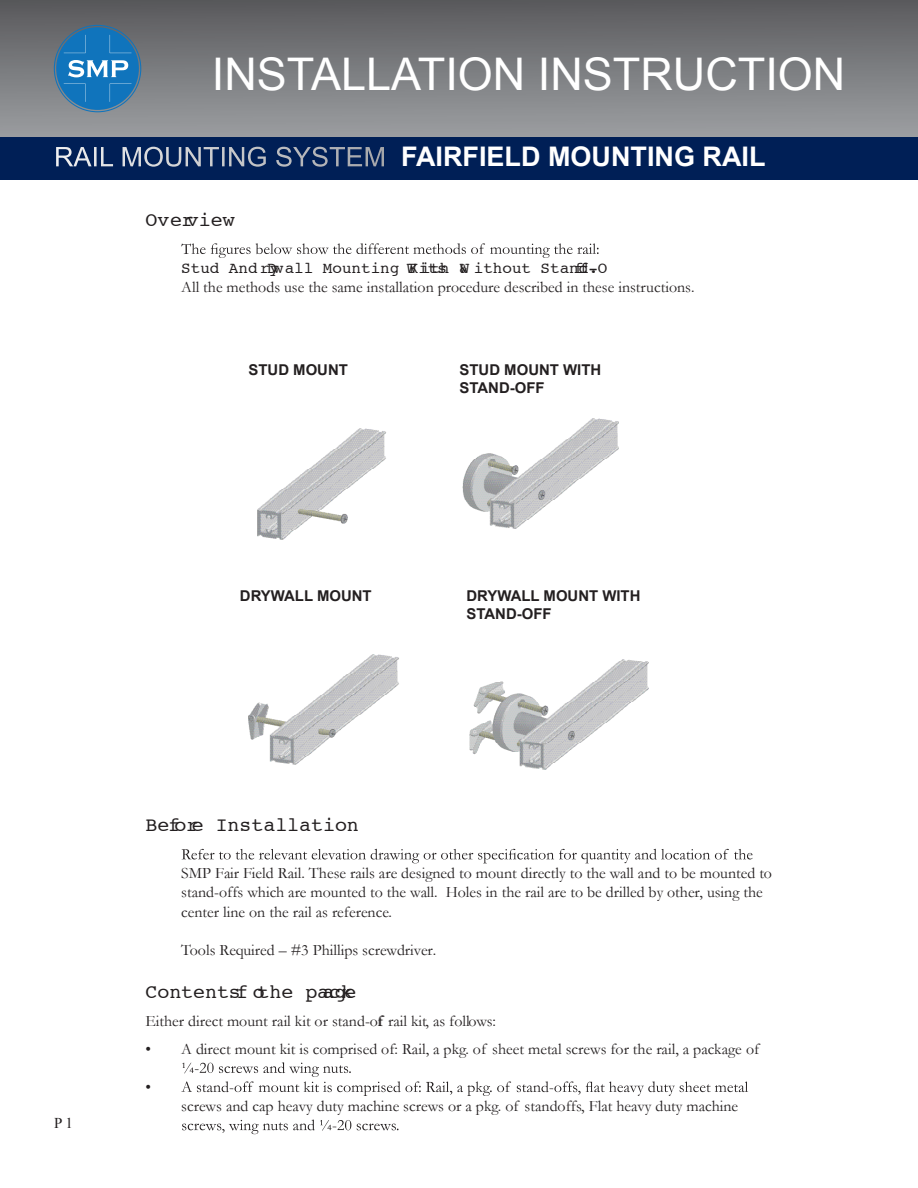
<style>
.page{position:relative;width:918px;height:1188px;background:#fff}
.page>*{position:absolute;margin:0;border:0;box-sizing:border-box;transform-origin:0 0}
.t1{font:45px "Arial";color:#fff}
.t2{font:700 27px "Arial";color:#fff}
.t3{font:19.95px "Courier";color:#231f20}
.t4{font:15.9px/19px "Garamond";color:#231f20}
.t5{font:15.9px "Courier";color:#231f20}
.t6{font:15px "Times New Roman";color:#231f20}
.t7{font:700 14.85px/17.9px "Arial";color:#231f20}
.s1{font-weight:400}
</style>
<div class="page">
<div style="left:0;top:0;width:918px;height:138px;background:linear-gradient(to bottom,#5a5a5d,#9c9fa2)"></div>
<div style="left:0;top:137px;width:918px;height:42px;background:#001f56"></div>
<svg style="left:54px;top:25px;width:87px;height:87px;background:#3c7fb1"></svg>
<svg style="left:181px;top:243px;width:418px;height:15px"></svg>
<svg style="left:182px;top:849px;width:571px;height:14px"></svg>
<svg style="left:181px;top:1062px;width:567px;height:34px"></svg>
<svg style="left:182px;top:1120px;width:169px;height:14px"></svg>
<svg style="left:357px;top:1123px;width:42px;height:7px"></svg>
<img style="left:257px;top:429px;width:129px;height:110px">
<img style="left:462px;top:419px;width:157px;height:110px">
<img style="left:249px;top:654px;width:150px;height:111px">
<img style="left:469px;top:659px;width:179px;height:111px">
<p class="t1" style="left:212px;top:44px;width:635px">INSTALLATION INSTRUCTION</p>
<p class="t2" style="left:54px;top:139px;width:713px"><span class="s1">RAIL MOUNTING SYSTEM</span> FAIRFIELD MOUNTING RAIL</p>
<p class="t3" style="left:145px;top:204px;width:91px">Overview</p>
<p class="t5" style="left:181px;top:256px;width:267px">Stud And ryDwall Mounting Kits</p>
<p class="t5" style="left:407px;top:256px;width:202px">W ith &amp; W ithout Stand-O</p>
<p class="t5" style="left:574px;top:256px;width:26px">ff.</p>
<p class="t4" style="left:181px;top:277px;width:515px">All the methods use the same installation procedure described in these instructions.</p>
<p class="t7" style="left:249px;top:361px;width:101px">STUD MOUNT</p>
<p class="t7" style="left:460px;top:361px;width:143px">STUD MOUNT WITH<br>STAND-OFF</p>
<p class="t7" style="left:240px;top:587px;width:133px">DRYWALL MOUNT</p>
<p class="t7" style="left:467px;top:587px;width:175px">DRYWALL MOUNT WITH<br>STAND-OFF</p>
<p class="t6" style="left:54px;top:1113px;width:21px">P 1</p>
<p class="t3" style="left:145px;top:810px;width:215px">Before Installation</p>
<p class="t4" style="left:181px;top:863px;width:592px">SMP Fair Field Rail. These rails are designed to mount directly to the wall and to be mounted to stand-offs which are mounted to the wall. Holes in the rail are to be drilled by other, using the center line on the rail as reference.</p>
<p class="t4" style="left:181px;top:940px;width:256px">Tools Required – #3 Phillips screwdriver.</p>
<p class="t3" style="left:145px;top:976px;width:209px">Contents f othe pack</p>
<p class="t3" style="left:323px;top:976px;width:35px">age</p>
<p class="t4" style="left:145px;top:1011px;width:352px">Either direct mount rail kit or stand-of rail kit, as follows:</p>
<p class="t4" style="left:146px;top:1039px;width:615px">• A direct mount kit is comprised of: Rail, a pkg. of sheet metal screws for the rail, a package of</p>
<p class="t4" style="left:145px;top:1077px;width:7px">•</p>
<p class="t4" style="left:181px;top:1096px;width:558px">screws and cap heavy duty machine screws or a pkg. of standoffs, Flat heavy duty machine</p>
</div>
